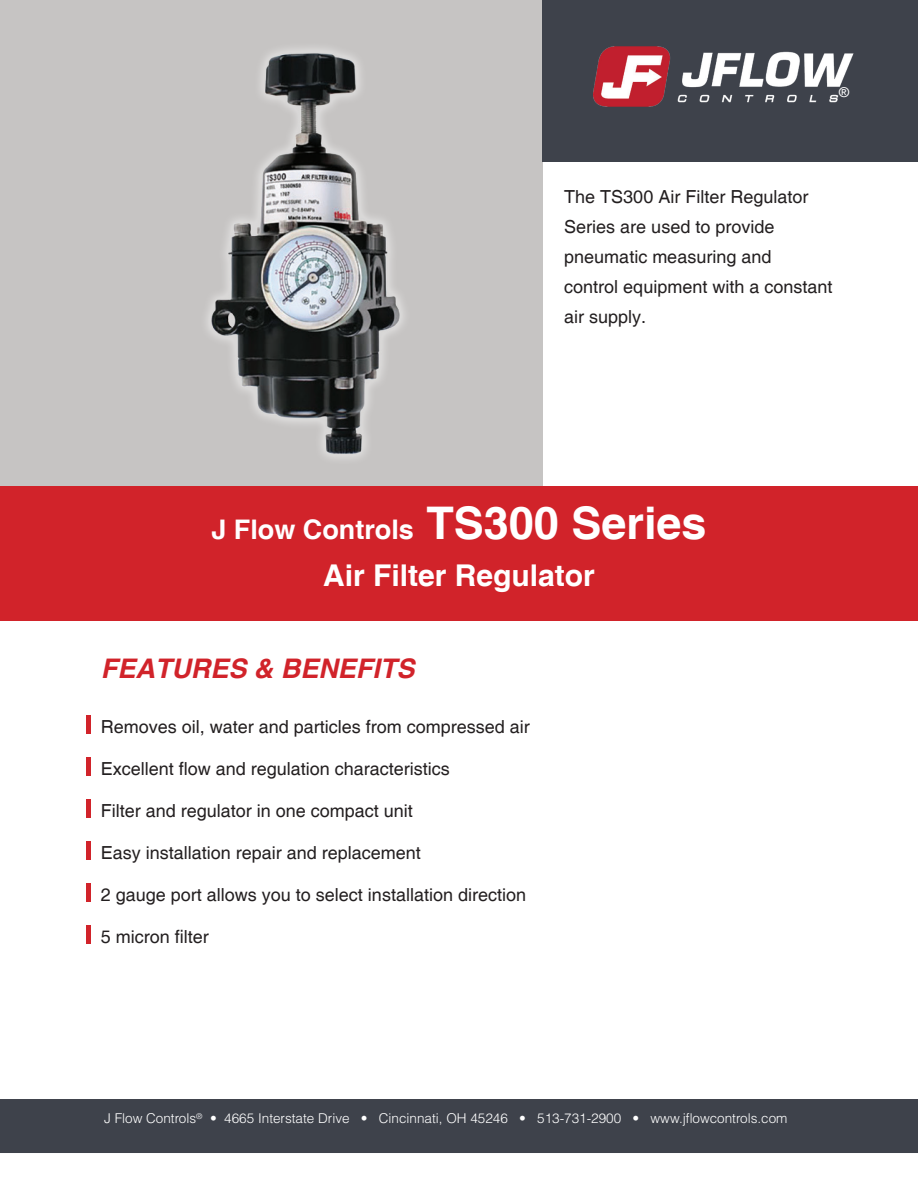
<style>
.page{position:relative;width:918px;height:1188px;background:#fff}
.page>*{position:absolute;margin:0;border:0;box-sizing:border-box;transform-origin:0 0}
.t1{font:700 30px "Helvetica";color:#fff}
.t2{font:700 27px "Helvetica";color:#fff}
.t3{font:italic 700 27px "Helvetica";color:#d1232a}
.t4{font:18px/30px "Helvetica";color:#231f20}
.t5{font:300 13.5px "Helvetica LT Std";color:#fff}
.t6{font:13.5px "Helvetica";color:#fff}
.s1{font-size:45px}
</style>
<div class="page">
<div style="left:0;top:0;width:542px;height:510px;background:#c6c4c3"></div>
<div style="left:0;top:486px;width:918px;height:135px;background:#d1232a"></div>
<div style="left:0;top:1099px;width:918px;height:54px;background:#3e424b"></div>
<div style="left:542px;top:0;width:376px;height:162px;background:#3e424b"></div>
<img style="left:593px;top:46px;width:272px;height:76px">
<div style="left:86px;top:716px;width:5px;height:18px;background:#d1232a"></div>
<div style="left:86px;top:757px;width:5px;height:18px;background:#d1232a"></div>
<div style="left:86px;top:799px;width:5px;height:18px;background:#d1232a"></div>
<div style="left:86px;top:841px;width:5px;height:18px;background:#d1232a"></div>
<div style="left:86px;top:883px;width:5px;height:18px;background:#d1232a"></div>
<img style="left:206px;top:48px;width:198px;height:411px">
<div style="left:86px;top:925px;width:5px;height:18px;background:#d1232a"></div>
<p class="t6" style="left:839px;top:85px;width:11px">®</p>
<p class="t4" style="left:564px;top:183px;width:270px">The TS300 Air Filter Regulator<br>Series are used to provide pneumatic measuring and<br>control equipment with a constant air supply.</p>
<h2 class="t2" style="left:211px;top:513px;width:497px">J Flow Controls <span class="s1">TS300 Series</span></h2>
<h1 class="t1" style="left:323px;top:558px;width:273px">Air Filter Regulator</h1>
<h2 class="t3" style="left:101px;top:652px;width:315px">FEATURES &amp; BENEFITS</h2>
<p class="t4" style="left:101px;top:713px;width:431px">Removes oil, water and particles from compressed air</p>
<p class="t4" style="left:101px;top:755px;width:351px">Excellent flow and regulation characteristics</p>
<p class="t4" style="left:101px;top:797px;width:314px">Filter and regulator in one compact unit</p>
<p class="t4" style="left:101px;top:839px;width:322px">Easy installation repair and replacement</p>
<p class="t4" style="left:101px;top:881px;width:427px">2 gauge port allows you to select installation direction</p>
<p class="t4" style="left:101px;top:923px;width:110px">5 micron filter</p>
<p class="t5" style="left:104px;top:1110px;width:685px">J Flow Controls<sup>®</sup> • 4665 Interstate Drive • Cincinnati, OH 45246 • 513-731-2900 • www.jflowcontrols.com</p>
</div>
